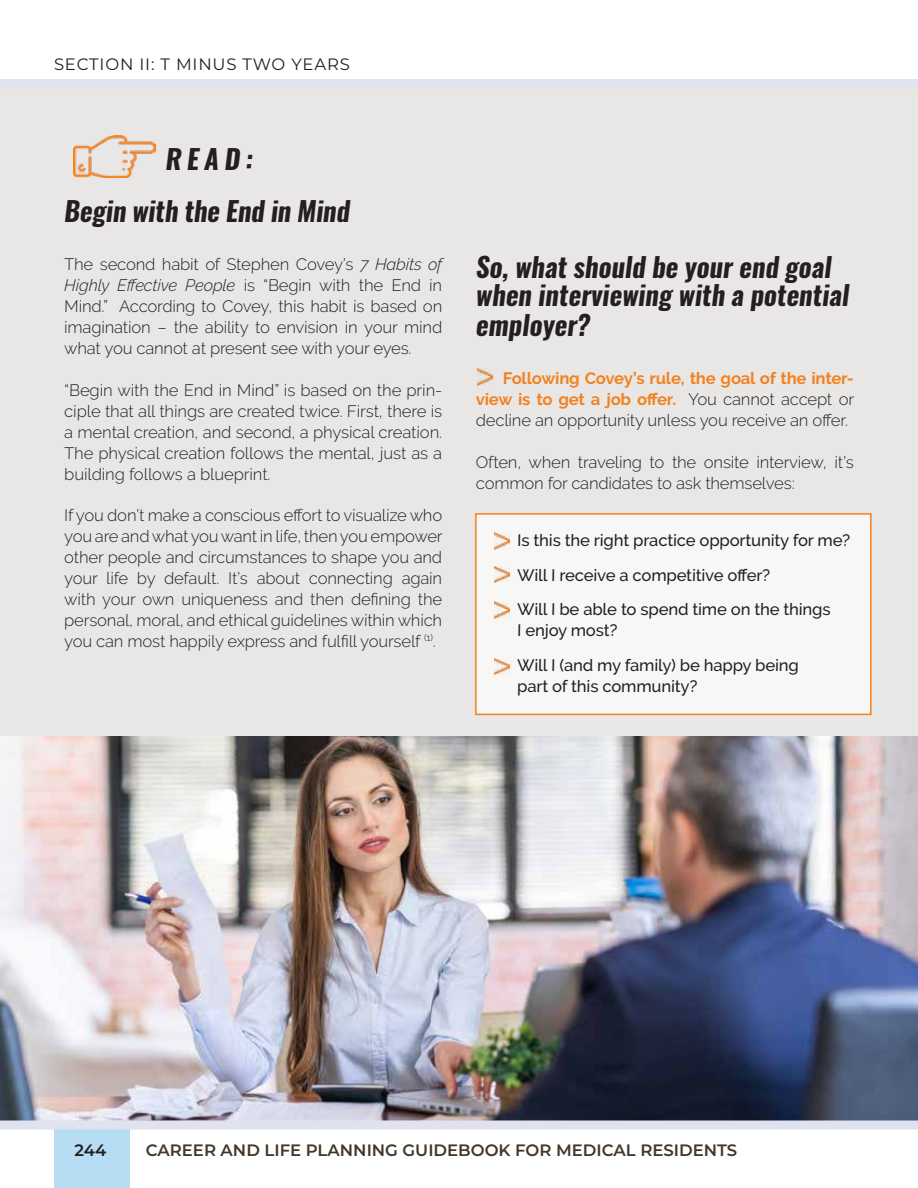
<style>
.page{position:relative;width:918px;height:1188px;background:#fff}
.page>*{position:absolute;margin:0;border:0;box-sizing:border-box;transform-origin:0 0}
.t1{font:italic 700 27px/29.2px "Oswald";color:#231f20;text-align:center}
.t2{font:300 16.5px/21px "Raleway";letter-spacing:-.005em;color:#231f20;text-align:justify}
.t3{font:500 16.5px/34.5px "Raleway";letter-spacing:-.005em;color:#231f20}
.t4{font:600 16.5px "Montserrat";color:#43362a}
.t5{font:16.5px "Montserrat";letter-spacing:.05em;color:#231f20}
.t6{font:600 16.5px "Montserrat";color:#231f20}
.s1{font-style:italic}
.s2{font-weight:700;color:#f48120}
</style>
<div class="page">
<div style="left:0;top:85px;width:918px;height:1040px;background:#e8e7e5"></div>
<img style="left:0;top:737px;width:918px;height:383px">
<div style="left:0;top:79px;width:918px;height:9px;background:#e1e2ef"></div>
<img style="left:73px;top:136px;width:82px;height:42px">
<div style="left:475px;top:513px;width:397px;height:202px;background:#f7f7f6;border:2px solid #f48120"></div>
<img style="left:477px;top:369px;width:16px;height:16px">
<img style="left:494px;top:532px;width:16px;height:17px">
<img style="left:494px;top:566px;width:16px;height:17px">
<img style="left:494px;top:602px;width:16px;height:16px">
<img style="left:494px;top:658px;width:16px;height:17px">
<div style="left:55px;top:1128px;width:75px;height:60px;background:#b7ddf5"></div>
<div style="left:0;top:1120px;width:918px;height:10px;background:#e1e2ef"></div>
<p class="t5" style="left:54px;top:53px;width:297px">SECTION II: T MINUS TWO YEARS</p>
<h1 class="t1" style="left:64px;top:133px;width:287px;line-height:52.5px">READ:<br>Begin with the End in Mind</h1>
<p class="t2" style="left:64px;top:254px;width:380px">The second habit of Stephen Covey’s <span class="s1">7 Habits of Highly Effective People</span> is “Begin with the End in Mind.” According to Covey, this habit is based on imagination – the ability to envision in your mind what you cannot at present see with your eyes.</p>
<p class="t2" style="left:64px;top:379px;width:380px">“Begin with the End in Mind” is based on the prin&shy;ciple that all things are created twice. First, there is a mental creation, and second, a physical creation.<br>The physical creation follows the mental, just as a building follows a blueprint.</p>
<p class="t2" style="left:64px;top:504px;width:380px">If you don’t make a conscious effort to visualize who you are and what you want in life, then you empower other people and circumstances to shape you and your life by default. It’s about connecting again with your own uniqueness and then defining the personal, moral, and ethical guidelines within which you can most happily express and fulfill yourself <sup>(1)</sup>.</p>
<h1 class="t1" style="left:476px;top:253px;width:375px;text-align:left">So, what should be your end goal when interviewing with a potential employer?</h1>
<p class="t2" style="left:476px;top:368px;width:380px;text-indent:27px"><span class="s2">Following Covey’s rule, the goal of the inter&shy;view is to get a job offer.</span> You cannot accept or decline an opportunity unless you receive an offer.</p>
<p class="t2" style="left:476px;top:451px;width:380px">Often, when traveling to the onsite interview, it’s common for candidates to ask themselves:</p>
<p class="t3" style="left:517px;top:523px;width:335px">Is this the right practice opportunity for me?<br>Will I receive a competitive offer?<br>Will I be able to spend time on the things</p>
<p class="t3" style="left:517px;top:613px;width:283px">I enjoy most?<br>Will I (and my family) be happy being</p>
<p class="t3" style="left:517px;top:669px;width:182px">part of this community?</p>
<p class="t6" style="left:75px;top:1138px;width:33px">244</p>
<p class="t4" style="left:146px;top:1138px;width:593px">CAREER AND LIFE PLANNING GUIDEBOOK FOR MEDICAL RESIDENTS</p>
</div>
